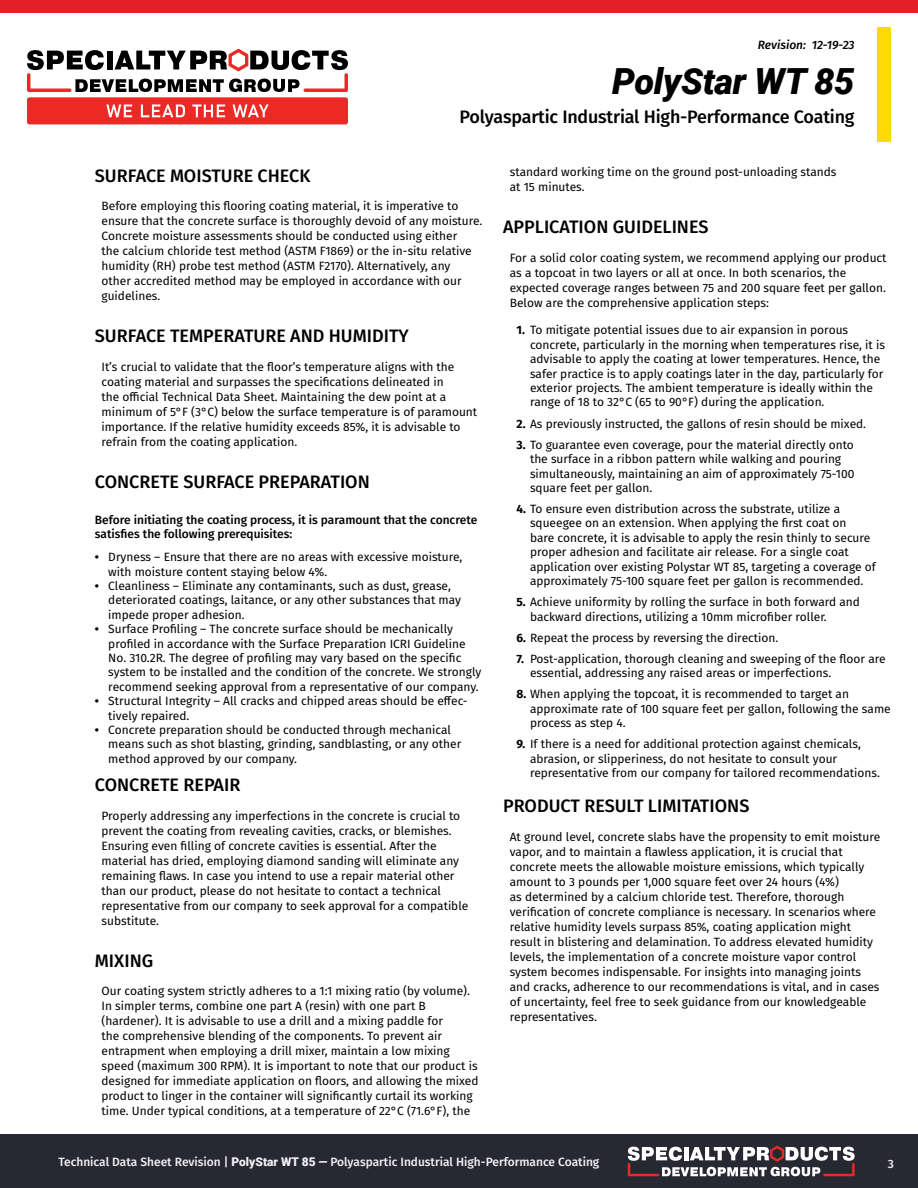
<style>
.page{position:relative;width:918px;height:1188px;background:#fff}
.page>*{position:absolute;margin:0;border:0;box-sizing:border-box;transform-origin:0 0}
.t1{font:italic 900 36px "Roboto";letter-spacing:-.01em;color:#000}
.t2{font:500 18px "Fira Sans";color:#000}
.t3{font:12px/15px "Fira Sans";color:#000}
.t4{font:500 12px/14.4px "Fira Sans";color:#000}
.t5{font:500 12px "Fira Sans";color:#f1f1f5}
.t6{font:italic 500 12px "Fira Sans";color:#000}
.s1{font-weight:700}
.s2{font-family:"Roboto";font-weight:900}
.s3{font-family:"Roboto";font-weight:900;font-style:italic}
</style>
<div class="page">
<div style="left:0;top:0;width:918px;height:14px;background:#e41f26"></div>
<div style="left:0;top:1134px;width:918px;height:54px;background:#282832"></div>
<div style="left:878px;top:27px;width:13px;height:115px;background:#fdd905"></div>
<div style="left:27px;top:97px;width:321px;height:27px;background:#eb2a26;border-radius:2px"></div>
<svg style="left:106px;top:104px;width:26px;height:13px"></svg>
<svg style="left:141px;top:104px;width:44px;height:13px"></svg>
<svg style="left:192px;top:104px;width:33px;height:13px"></svg>
<svg style="left:233px;top:104px;width:36px;height:13px"></svg>
<svg style="left:27px;top:49px;width:321px;height:43px"></svg>
<svg style="left:628px;top:1146px;width:227px;height:30px"></svg>
<p class="t6" style="left:758px;top:35px;width:98px">Revision: 12-19-23</p>
<h1 class="t1" style="left:612px;top:56px;width:244px">PolyStar WT 85</h1>
<h2 class="t2" style="left:460px;top:103px;width:397px">Polyaspartic Industrial High-Performance Coating</h2>
<h2 class="t2" style="left:95px;top:161px;width:217px">SURFACE MOISTURE CHECK</h2>
<p class="t3" style="left:102px;top:198px;width:382px">Before employing this flooring coating material, it is imperative to ensure that the concrete surface is thoroughly devoid of any moisture.<br>Concrete moisture assessments should be conducted using either<br>the calcium chloride test method (ASTM F1869) or the in-situ relative humidity (RH) probe test method (ASTM F2170). Alternatively, any other accredited method may be employed in accordance with our guidelines.</p>
<h2 class="t2" style="left:95px;top:321px;width:315px">SURFACE TEMPERATURE AND HUMIDITY</h2>
<p class="t3" style="left:102px;top:359px;width:377px">It’s crucial to validate that the floor’s temperature aligns with the coating material and surpasses the specifications delineated in<br>the official Technical Data Sheet. Maintaining the dew point at a minimum of 5°F (3°C) below the surface temperature is of paramount importance. If the relative humidity exceeds 85%, it is advisable to refrain from the coating application.</p>
<h2 class="t2" style="left:95px;top:467px;width:276px">CONCRETE SURFACE PREPARATION</h2>
<p class="t4" style="left:95px;top:512px;width:384px">Before initiating the coating process, it is paramount that the concrete satisfies the following prerequisites:</p>
<p class="t3" style="left:108px;top:550px;width:356px;line-height:14.4px;text-indent:-14px"><span class="s1">•</span> Dryness – Ensure that there are no areas with excessive moisture, with moisture content staying below 4%.</p>
<p class="t3" style="left:108px;top:578px;width:354px;line-height:14.4px;text-indent:-14px"><span class="s1">•</span> Cleanliness – Eliminate any contaminants, such as dust, grease, deteriorated coatings, laitance, or any other substances that may impede proper adhesion.</p>
<p class="t3" style="left:108px;top:622px;width:375px;line-height:14.4px;text-indent:-14px"><span class="s1">•</span> Surface Profiling – The concrete surface should be mechanically profiled in accordance with the Surface Preparation ICRI Guideline No. 310.2R. The degree of profiling may vary based on the specific system to be installed and the condition of the concrete. We strongly recommend seeking approval from a representative of our company.</p>
<p class="t3" style="left:108px;top:694px;width:361px;line-height:14.4px;text-indent:-14px"><span class="s1">•</span> Structural Integrity – All cracks and chipped areas should be effec&shy;tively repaired.</p>
<p class="t3" style="left:108px;top:722px;width:355px;line-height:14.4px;text-indent:-14px"><span class="s1">•</span> Concrete preparation should be conducted through mechanical means such as shot blasting, grinding, sandblasting, or any other method approved by our company.</p>
<h2 class="t2" style="left:95px;top:770px;width:147px">CONCRETE REPAIR</h2>
<p class="t3" style="left:102px;top:808px;width:368px">Properly addressing any imperfections in the concrete is crucial to prevent the coating from revealing cavities, cracks, or blemishes.<br>Ensuring even filling of concrete cavities is essential. After the material has dried, employing diamond sanding will eliminate any remaining flaws. In case you intend to use a repair material other than our product, please do not hesitate to contact a technical representative from our company to seek approval for a compatible substitute.</p>
<h2 class="t2" style="left:95px;top:946px;width:60px">MIXING</h2>
<p class="t3" style="left:102px;top:983px;width:379px">Our coating system strictly adheres to a 1:1 mixing ratio (by volume).<br>In simpler terms, combine one part A (resin) with one part B (hardener). It is advisable to use a drill and a mixing paddle for<br>the comprehensive blending of the components. To prevent air entrapment when employing a drill mixer, maintain a low mixing speed (maximum 300 RPM). It is important to note that our product is designed for immediate application on floors, and allowing the mixed product to linger in the container will significantly curtail its working time. Under typical conditions, at a temperature of 22°C (71.6°F), the</p>
<p class="t3" style="left:510px;top:164px;width:328px">standard working time on the ground post-unloading stands at 15 minutes.</p>
<h2 class="t2" style="left:503px;top:212px;width:207px">APPLICATION GUIDELINES</h2>
<p class="t3" style="left:510px;top:250px;width:378px">For a solid color coating system, we recommend applying our product as a topcoat in two layers or all at once. In both scenarios, the expected coverage ranges between 75 and 200 square feet per gallon.<br>Below are the comprehensive application steps:</p>
<p class="t3" style="left:530px;top:323px;width:356px;line-height:14.4px;text-indent:-14px"><span class="s1">1.</span> To mitigate potential issues due to air expansion in porous concrete, particularly in the morning when temperatures rise, it is advisable to apply the coating at lower temperatures. Hence, the safer practice is to apply coatings later in the day, particularly for exterior projects. The ambient temperature is ideally within the range of 18 to 32°C (65 to 90°F) during the application.</p>
<p class="t3" style="left:517px;top:416px;width:351px"><span class="s1">2.</span> As previously instructed, the gallons of resin should be mixed.</p>
<p class="t3" style="left:530px;top:437px;width:326px;line-height:14.4px;text-indent:-14px"><span class="s1">3.</span> To guarantee even coverage, pour the material directly onto the surface in a ribbon pattern while walking and pouring simultaneously, maintaining an aim of approximately 75-100 square feet per gallon.</p>
<p class="t3" style="left:530px;top:501px;width:347px;line-height:14.4px;text-indent:-14px"><span class="s1">4.</span> To ensure even distribution across the substrate, utilize a squeegee on an extension. When applying the first coat on<br>bare concrete, it is advisable to apply the resin thinly to secure proper adhesion and facilitate air release. For a single coat application over existing Polystar WT 85, targeting a coverage of approximately 75-100 square feet per gallon is recommended.</p>
<p class="t3" style="left:530px;top:595px;width:331px;line-height:14.4px;text-indent:-14px"><span class="s1">5.</span> Achieve uniformity by rolling the surface in both forward and backward directions, utilizing a 10mm microfiber roller.</p>
<p class="t3" style="left:517px;top:630px;width:263px"><span class="s1">6.</span> Repeat the process by reversing the direction.</p>
<p class="t3" style="left:530px;top:651px;width:357px;line-height:14.4px;text-indent:-14px"><span class="s1">7.</span> Post-application, thorough cleaning and sweeping of the floor are essential, addressing any raised areas or imperfections.</p>
<p class="t3" style="left:530px;top:687px;width:362px;line-height:14.4px;text-indent:-14px"><span class="s1">8.</span> When applying the topcoat, it is recommended to target an approximate rate of 100 square feet per gallon, following the same process as step 4.</p>
<p class="t3" style="left:530px;top:737px;width:351px;line-height:14.4px;text-indent:-14px"><span class="s1">9.</span> If there is a need for additional protection against chemicals, abrasion, or slipperiness, do not hesitate to consult your representative from our company for tailored recommendations.</p>
<h2 class="t2" style="left:503px;top:792px;width:248px">PRODUCT RESULT LIMITATIONS</h2>
<p class="t3" style="left:510px;top:829px;width:372px">At ground level, concrete slabs have the propensity to emit moisture vapor, and to maintain a flawless application, it is crucial that concrete meets the allowable moisture emissions, which typically amount to 3 pounds per 1,000 square feet over 24 hours (4%)<br>as determined by a calcium chloride test. Therefore, thorough verification of concrete compliance is necessary. In scenarios where relative humidity levels surpass 85%, coating application might result in blistering and delamination. To address elevated humidity levels, the implementation of a concrete moisture vapor control system becomes indispensable. For insights into managing joints and cracks, adherence to our recommendations is vital, and in cases of uncertainty, feel free to seek guidance from our knowledgeable representatives.</p>
<p class="t5" style="left:58px;top:1153px;width:542px">Technical Data Sheet Revision | <span class="s2">PolyStar WT 85</span> <span class="s3">—</span> Polyaspartic Industrial High-Performance Coating</p>
<p class="t5" style="left:888px;top:1154px;width:8px">3</p>
</div>
